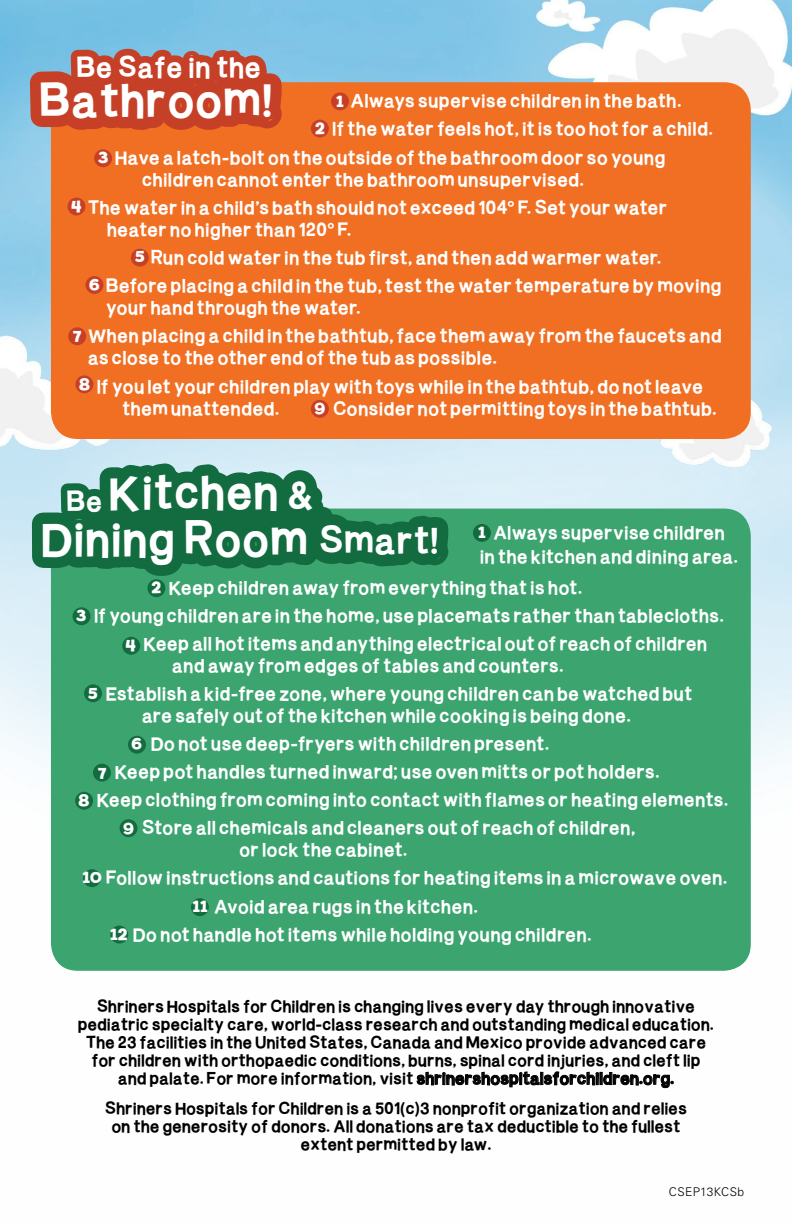
<style>
.page{position:relative;width:792px;height:1224px;background:#fff}
.page>*{position:absolute;margin:0;border:0;box-sizing:border-box;transform-origin:0 0}
.t1{font:44.4px "Burvetica Thick NC";color:#fff}
.t2{font:27px "Burvetica Thick NC";color:#fff}
.t3{font:18px/28.2px "Burvetica Thick NC";letter-spacing:.005em;color:#fff}
.t4{font:700 17px "Billy";color:#fff}
.t5{font:16px/18px "Burvetica Thick NC";letter-spacing:-.01em;color:#000;text-align:center}
.t6{font:300 12px "Univers";letter-spacing:.03em;color:#000}
.s1{font-family:"Billy";font-weight:700;font-size:17px}
.s2{font-size:27px}
.s3{font-size:35.2px}
</style>
<div class="page">
<img style="left:0;top:0;width:792px;height:1089px">
<div style="left:51px;top:82px;width:700px;height:357px;background:#f06f23;border-radius:27px"></div>
<svg style="left:0;top:0;width:302px;height:218px;background:#98a7b2"></svg>
<svg style="left:417px;top:1048px;width:257px;height:40px"></svg>
<div style="left:51px;top:509px;width:700px;height:462px;background:#3ba46f;border-radius:27px"></div>
<svg style="left:63px;top:0;width:37px;height:445px"></svg>
<svg style="left:100px;top:0;width:70px;height:445px"></svg>
<svg style="left:301px;top:72px;width:72px;height:373px"></svg>
<svg style="left:323px;top:970px;width:76px;height:119px"></svg>
<svg style="left:375px;top:0;width:66px;height:445px"></svg>
<div style="left:473px;top:524px;width:18px;height:18px;background:#126c3f;border-radius:50%"></div>
<div style="left:331px;top:92px;width:18px;height:18px;background:#c54027;border-radius:50%"></div>
<div style="left:94px;top:149px;width:18px;height:18px;background:#c54027;border-radius:50%"></div>
<div style="left:68px;top:198px;width:17px;height:17px;background:#c54027;border-radius:50%"></div>
<div style="left:131px;top:249px;width:18px;height:18px;background:#c54027;border-radius:50%"></div>
<div style="left:86px;top:276px;width:17px;height:18px;background:#c54027;border-radius:50%"></div>
<div style="left:68px;top:327px;width:18px;height:18px;background:#c54027;border-radius:50%"></div>
<div style="left:75px;top:375px;width:18px;height:18px;background:#c54027;border-radius:50%"></div>
<div style="left:311px;top:400px;width:18px;height:18px;background:#c54027;border-radius:50%"></div>
<div style="left:311px;top:120px;width:18px;height:18px;background:#c54027;border-radius:50%"></div>
<div style="left:84px;top:684px;width:18px;height:18px;background:#126c3f;border-radius:50%"></div>
<div style="left:75px;top:792px;width:18px;height:18px;background:#126c3f;border-radius:50%"></div>
<div style="left:120px;top:819px;width:18px;height:18px;background:#126c3f;border-radius:50%"></div>
<div style="left:128px;top:736px;width:18px;height:18px;background:#126c3f;border-radius:50%"></div>
<div style="left:93px;top:764px;width:18px;height:18px;background:#126c3f;border-radius:50%"></div>
<div style="left:122px;top:637px;width:18px;height:18px;background:#126c3f;border-radius:50%"></div>
<div style="left:83px;top:869px;width:18px;height:18px;background:#126c3f;border-radius:50%"></div>
<div style="left:191px;top:898px;width:18px;height:18px;background:#126c3f;border-radius:50%"></div>
<div style="left:110px;top:926px;width:18px;height:18px;background:#126c3f;border-radius:50%"></div>
<svg style="left:178px;top:0;width:53px;height:445px"></svg>
<svg style="left:199px;top:898px;width:81px;height:176px"></svg>
<svg style="left:231px;top:0;width:70px;height:445px"></svg>
<svg style="left:21px;top:445px;width:447px;height:191px"></svg>
<h2 class="t2" style="left:76px;top:49px;width:187px">Be Safe in the</h2>
<h1 class="t1" style="left:39px;top:70px;width:235px">Bathroom!</h1>
<p class="t3" style="left:315px;top:85px;width:400px;text-align:center"><span class="s1">1</span> Always supervise children in the bath.<br><span class="s1">2</span> If the water feels hot, it is too hot for a child.</p>
<p class="t3" style="left:142px;top:146px;width:525px;line-height:22px;text-indent:-44px"><span class="s1">3</span> Have a latch-bolt on the outside of the bathroom door so young children cannot enter the bathroom unsupervised.</p>
<p class="t3" style="left:107px;top:196px;width:562px;line-height:22px;text-indent:-19px">The water in a child’s bath should not exceed 104° F. Set your water heater no higher than 120° F.</p>
<p class="t3" style="left:106px;top:243px;width:617px;text-indent:30px"><span class="s1">5</span> Run cold water in the tub first, and then add warmer water.<br>Before placing a child in the tub, test the water temperature by moving</p>
<p class="t3" style="left:73px;top:293px;width:650px;text-indent:32px">your hand through the water.<br><span class="s1">7</span> When placing a child in the bathtub, face them away from the faucets and</p>
<p class="t3" style="left:97px;top:343px;width:608px;text-indent:-9px">as close to the other end of the tub as possible.<br>If you let your children play with toys while in the bathtub, do not leave</p>
<p class="t3" style="left:122px;top:393px;width:159px">them unattended.</p>
<p class="t3" style="left:314px;top:393px;width:404px"><span class="s1">9</span> Consider not permitting toys in the bathtub.</p>
<p class="t4" style="left:71px;top:197px;width:12px">4</p>
<p class="t4" style="left:89px;top:274px;width:12px">6</p>
<p class="t4" style="left:79px;top:374px;width:12px">8</p>
<h1 class="t1" style="left:66px;top:462px;width:249px"><span class="s2">Be</span> Kitchen <span class="s3">&amp;</span></h1>
<h1 class="t1" style="left:41px;top:509px;width:400px">Dining Room <span class="s3">Smart!</span></h1>
<p class="t3" style="left:151px;top:572px;width:433px"><span class="s1">2</span> Keep children away from everything that is hot.</p>
<p class="t3" style="left:76px;top:600px;width:650px"><span class="s1">3</span> If young children are in the home, use placemats rather than tablecloths.</p>
<p class="t3" style="left:126px;top:628px;width:583px"><span class="s1">4</span> Keep all hot items and anything electrical out of reach of children</p>
<p class="t3" style="left:88px;top:650px;width:606px;text-indent:84px">and away from edges of tables and counters.<br><span class="s1">5</span> Establish a kid-free zone, where young children can be watched but</p>
<p class="t3" style="left:142px;top:701px;width:491px">are safely out of the kitchen while cooking is being done.</p>
<p class="t3" style="left:151px;top:729px;width:400px">Do not use deep-fryers with children present.</p>
<p class="t3" style="left:115px;top:757px;width:547px">Keep pot handles turned inward; use oven mitts or pot holders.</p>
<p class="t3" style="left:78px;top:785px;width:651px"><span class="s1">8</span> Keep clothing from coming into contact with flames or heating elements.</p>
<p class="t3" style="left:123px;top:813px;width:514px"><span class="s1">9</span> Store all chemicals and cleaners out of reach of children,</p>
<p class="t3" style="left:239px;top:835px;width:170px">or lock the cabinet.</p>
<p class="t3" style="left:83px;top:863px;width:646px"><span class="s1">10</span> Follow instructions and cautions for heating items in a microwave oven.</p>
<p class="t3" style="left:193px;top:891px;width:287px"><span class="s1">11</span> Avoid area rugs in the kitchen.</p>
<p class="t3" style="left:110px;top:919px;width:483px"><span class="s1">12</span> Do not handle hot items while holding young children.</p>
<p class="t3" style="left:478px;top:520px;width:262px;line-height:24px"><span class="s1">1</span> Always supervise children in the kitchen and dining area.</p>
<p class="t4" style="left:132px;top:734px;width:12px">6</p>
<p class="t4" style="left:98px;top:763px;width:10px">7</p>
<p class="t5" style="left:78px;top:997px;width:638px">Shriners Hospitals for Children is changing lives every day through innovative pediatric specialty care, world-class research and outstanding medical education.<br>The 23 facilities in the United States, Canada and Mexico provide advanced care for children with orthopaedic conditions, burns, spinal cord injuries, and cleft lip and palate. For more information, visit shrinershospitalsforchildren.org.</p>
<p class="t5" style="left:105px;top:1099px;width:584px">Shriners Hospitals for Children is a 501(c)3 nonprofit organization and relies on the generosity of donors. All donations are tax deductible to the fullest extent permitted by law.</p>
<p class="t6" style="left:669px;top:1185px;width:77px">CSEP13KCSb</p>
</div>
